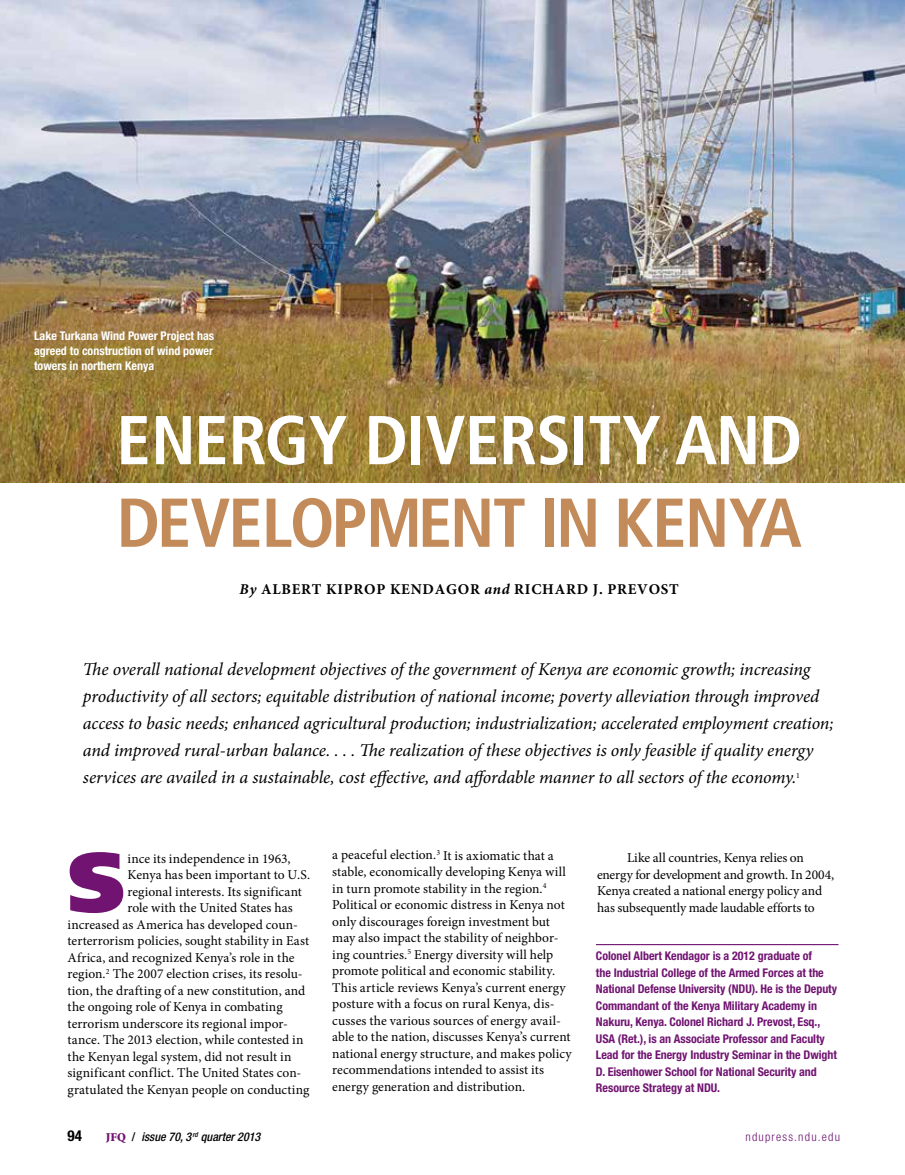
<style>
.page{position:relative;width:905px;height:1175px;background:#fff}
.page>*{position:absolute;margin:0;border:0;box-sizing:border-box;transform-origin:0 0}
.t1{font:900 84.45px "Frutiger LT Std";color:#711471}
.t2{font:700 condensed 69px "Frutiger LT Std";letter-spacing:-.015em;color:#fff}
.t3{font:700 condensed 69px "Frutiger LT Std";letter-spacing:-.025em;color:#c48b5a}
.t4{font:italic 18px/27px "Minion Pro";letter-spacing:-.01em;color:#000}
.t5{font:700 15px "Minion Pro";letter-spacing:.05em;color:#000}
.t6{font:700 condensed 15px "Helvetica Neue LT Std";color:#000}
.t7{font:13.5px/16.5px "Minion Pro";color:#000}
.t8{font:700 condensed 12px/16.5px "Helvetica Neue LT Std";letter-spacing:-.005em;color:#711471}
.t9{font:700 condensed 12px/15px "Helvetica Neue LT Std";color:#fff;text-align:justify}
.t10{font:italic 500 condensed 12px "Helvetica Neue LT Std";color:#000}
.t11{font:300 condensed 12px "Helvetica Neue LT Std";letter-spacing:.1em;color:#711471}
.t12{font:7.8px "Minion Pro";color:#000}
.s1{font-style:italic}
.s2{font-family:"Minion";font-weight:900;font-style:normal;font-stretch:normal;color:#711471}
.s3{font-style:normal}
</style>
<div class="page">
<hr style="left:596px;top:944px;width:242px;height:1px;background:#711471">
<img style="left:0;top:0;width:904px;height:482px">
<p class="t9" style="left:34px;top:328px;width:182px">Lake Turkana Wind Power Project has agreed to construction of wind power towers in northern Kenya</p>
<h2 class="t2" style="left:116px;top:399px;width:679px">ENERGY DIVERSITY AND</h2>
<h2 class="t3" style="left:117px;top:482px;width:184px">DEVELOPM</h2>
<h2 class="t3" style="left:417px;top:482px;width:385px">ENT IN KENYA</h2>
<p class="t5" style="left:239px;top:578px;width:196px"><span class="s1">By</span> ALBERT KIPROP KENDAG</p>
<p class="t5" style="left:458px;top:578px;width:213px">OR <span class="s1">and</span> RICHARD J. PREVOST</p>
<p class="t4" style="left:83px;top:655px;width:752px">The overall national development objectives of the government of Kenya are economic growth; increasing productivity of all sectors; equitable distribution of national income; poverty alleviation through improved access to basic needs; enhanced agricultural production; industrialization; accelerated employment creation; and improved rural-urban balance. . . . The realization of these objectives is only feasible if quality energy services are availed in a sustainable, cost effective, and affordable manner to all sectors of the economy.</p>
<p class="t12" style="left:796px;top:770px;width:5px">1</p>
<h1 class="t1" style="left:68px;top:830px;width:59px">S</h1>
<p class="t7" style="left:127px;top:850px;width:165px">ince its independence in 1963,</p>
<p class="t7" style="left:127px;top:866px;width:184px">Kenya has been important to U.S.</p>
<p class="t7" style="left:127px;top:883px;width:176px">regional interests. Its significant</p>
<p class="t7" style="left:127px;top:899px;width:167px">role with the United States has</p>
<p class="t7" style="left:67px;top:916px;width:232px">increased as America has developed coun-</p>
<p class="t7" style="left:67px;top:932px;width:243px">terterrorism policies, sought stability in East</p>
<p class="t7" style="left:67px;top:949px;width:229px">Africa, and recognized Kenya’s role in the</p>
<p class="t7" style="left:67px;top:965px;width:237px">region.<sup>2</sup> The 2007 election crises, its resolu-</p>
<p class="t7" style="left:68px;top:982px;width:239px">tion, the drafting of a new constitution, and</p>
<p class="t7" style="left:68px;top:998px;width:217px">the ongoing role of Kenya in combating</p>
<p class="t7" style="left:68px;top:1015px;width:222px">terrorism underscore its regional impor-</p>
<p class="t7" style="left:68px;top:1031px;width:237px">tance. The 2013 election, while contested in</p>
<p class="t7" style="left:68px;top:1048px;width:225px">the Kenyan legal system, did not result in</p>
<p class="t7" style="left:68px;top:1064px;width:235px">significant conflict. The United States con-</p>
<p class="t7" style="left:68px;top:1081px;width:243px">gratulated the Kenyan people on conducting</p>
<p class="t7" style="left:332px;top:847px;width:241px">a peaceful election.<sup>3</sup> It is axiomatic that a stable, economically developing Kenya will in turn promote stability in the region.<sup>4<br></sup>Political or economic distress in Kenya not only discourages foreign investment but may also impact the stability of neighbor&shy;ing countries.<sup>5</sup> Energy diversity will help promote political and economic stability.<br>This article reviews Kenya’s current energy posture with a focus on rural Kenya, dis&shy;cusses the various sources of energy avail&shy;able to the nation, discusses Kenya’s current national energy structure, and makes policy recommendations intended to assist its energy generation and distribution.</p>
<p class="t7" style="left:597px;top:850px;width:239px;text-indent:30px">Like all countries, Kenya relies on energy for development and growth. In 2004, Kenya created a national energy policy and has subsequently made laudable efforts to</p>
<p class="t8" style="left:596px;top:947px;width:243px">Colonel Albert Kendagor is a 2012 graduate of<br>the Industrial College of the Armed Forces at the National Defense University (NDU). He is the Deputy Commandant of the Kenya Military Academy in Nakuru, Kenya. Colonel Richard J. Prevost, Esq., USA (Ret.), is an Associate Professor and Faculty Lead for the Energy Industry Seminar in the Dwight D. Eisenhower School for National Security and Resource Strategy at NDU.</p>
<p class="t6" style="left:68px;top:1126px;width:16px">94</p>
<p class="t10" style="left:106px;top:1129px;width:156px"><span class="s2">JFQ</span> <span class="s3">/</span> issue 70, 3 <sup>rd</sup> quarter 2013</p>
<p class="t11" style="left:745px;top:1129px;width:96px">ndupress.ndu.edu</p>
</div>
